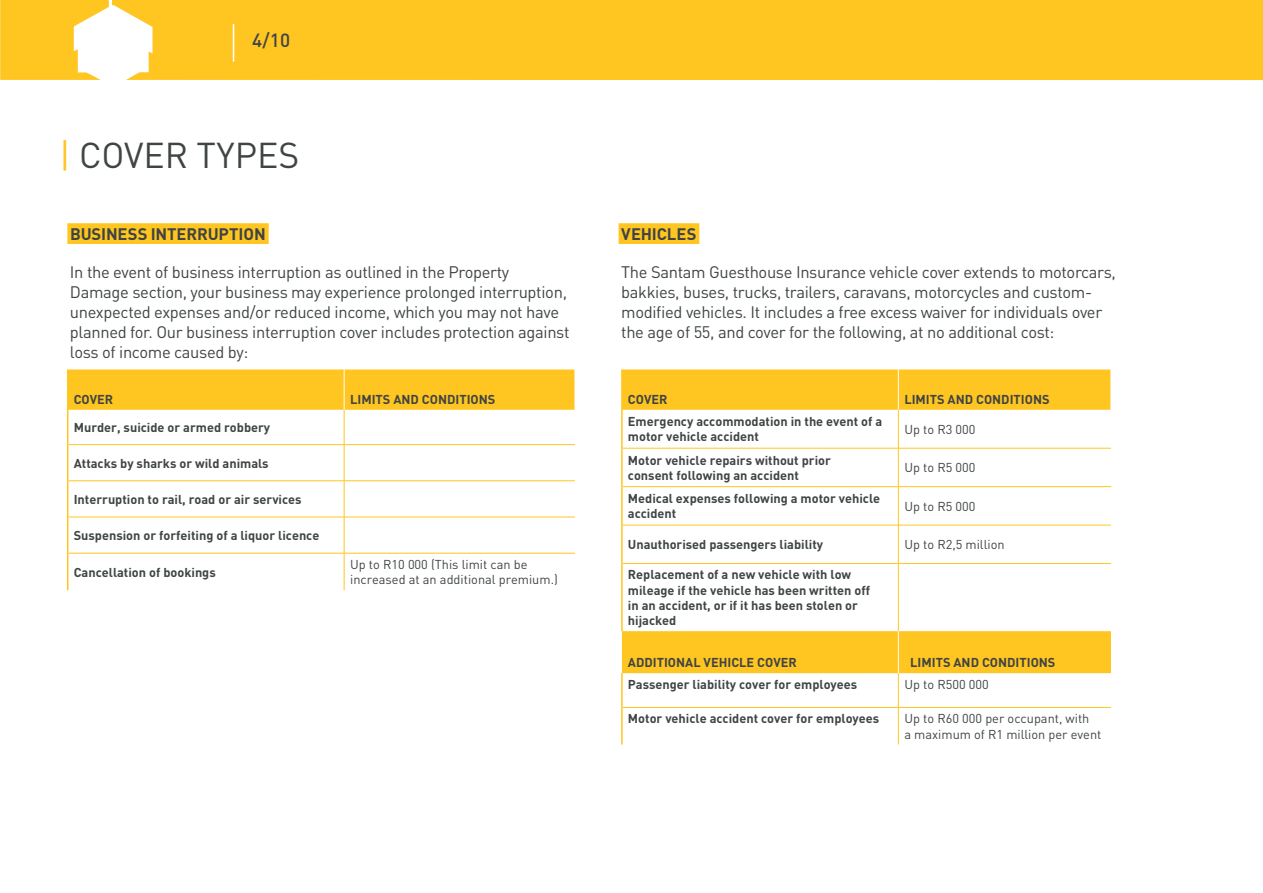
<style>
.page{position:relative;width:1263px;height:893px;background:#fff}
.page>*{position:absolute;margin:0;border:0;box-sizing:border-box;transform-origin:0 0}
.t1{font:35.55px "DINOT";color:#3f4444}
.t2{font:500 18.9px "DINOT";color:#3f4444}
.t3{font:16.5px/19.8px "DINOT";letter-spacing:-.02em;color:#3f4444}
.t4{font:700 16.5px "DINOT";letter-spacing:-.005em;color:#3f4444}
.t5{font:700 12.75px/15.3px "DINOT";color:#3f4444}
.t6{font:12.75px/15.3px "DINOT";color:#3f4444}
.s1{color:#ffc520}
</style>
<div class="page">
<div style="left:156px;top:11px;width:1107px;height:69px;background:#ffc520"></div>
<div style="left:112px;top:0;width:1151px;height:11px;background:#ffc520"></div>
<svg style="left:0;top:0;width:156px;height:80px"></svg>
<hr style="left:233px;top:24px;width:1px;height:38px;background:#fff">
<div style="left:67px;top:223px;width:202px;height:21px;background:#ffc520"></div>
<div style="left:619px;top:223px;width:80px;height:21px;background:#ffc520"></div>
<div style="left:68px;top:369px;width:507px;height:41px;background:#ffc520"></div>
<hr style="left:344px;top:369px;width:1px;height:41px;background:#fff">
<hr style="left:67px;top:410px;width:1px;height:35px;background:#ffc520">
<hr style="left:67px;top:445px;width:1px;height:36px;background:#ffc520">
<hr style="left:67px;top:481px;width:1px;height:36px;background:#ffc520">
<hr style="left:67px;top:517px;width:1px;height:36px;background:#ffc520">
<hr style="left:67px;top:553px;width:1px;height:37px;background:#ffc520">
<hr style="left:344px;top:410px;width:1px;height:34px;background:#ffc520">
<hr style="left:344px;top:444px;width:231px;height:1px;background:#ffc520">
<hr style="left:344px;top:481px;width:231px;height:1px;background:#ffc520">
<hr style="left:344px;top:517px;width:231px;height:1px;background:#ffc520">
<hr style="left:344px;top:553px;width:231px;height:1px;background:#ffc520">
<hr style="left:68px;top:444px;width:276px;height:1px;background:#ffc520">
<hr style="left:344px;top:445px;width:1px;height:36px;background:#ffc520">
<hr style="left:68px;top:481px;width:276px;height:1px;background:#ffc520">
<hr style="left:344px;top:481px;width:1px;height:36px;background:#ffc520">
<hr style="left:68px;top:517px;width:276px;height:1px;background:#ffc520">
<hr style="left:344px;top:517px;width:1px;height:36px;background:#ffc520">
<hr style="left:68px;top:553px;width:276px;height:1px;background:#ffc520">
<hr style="left:344px;top:553px;width:1px;height:37px;background:#ffc520">
<hr style="left:67px;top:369px;width:1px;height:41px;background:#ffc520">
<svg style="left:622px;top:369px;width:489px;height:304px"></svg>
<hr style="left:898px;top:369px;width:1px;height:41px;background:#fff">
<hr style="left:1110px;top:369px;width:1px;height:41px;background:#fff">
<hr style="left:898px;top:631px;width:1px;height:42px;background:#fff">
<hr style="left:621px;top:673px;width:2px;height:34px;background:#ffc520">
<hr style="left:621px;top:707px;width:2px;height:37px;background:#ffc520">
<hr style="left:898px;top:673px;width:1px;height:34px;background:#ffc520">
<hr style="left:623px;top:707px;width:275px;height:1px;background:#ffc520">
<hr style="left:898px;top:707px;width:213px;height:1px;background:#ffc520">
<hr style="left:898px;top:708px;width:1px;height:36px;background:#ffc520">
<hr style="left:621px;top:410px;width:2px;height:38px;background:#ffc520">
<hr style="left:621px;top:448px;width:2px;height:39px;background:#ffc520">
<hr style="left:621px;top:487px;width:2px;height:38px;background:#ffc520">
<hr style="left:621px;top:525px;width:2px;height:38px;background:#ffc520">
<hr style="left:621px;top:563px;width:2px;height:68px;background:#ffc520">
<hr style="left:898px;top:410px;width:1px;height:38px;background:#ffc520">
<hr style="left:623px;top:448px;width:275px;height:1px;background:#ffc520">
<hr style="left:898px;top:448px;width:213px;height:1px;background:#ffc520">
<hr style="left:898px;top:448px;width:1px;height:38px;background:#ffc520">
<hr style="left:623px;top:486px;width:275px;height:1px;background:#ffc520">
<hr style="left:898px;top:486px;width:213px;height:1px;background:#ffc520">
<hr style="left:898px;top:487px;width:1px;height:38px;background:#ffc520">
<hr style="left:623px;top:525px;width:275px;height:1px;background:#ffc520">
<hr style="left:898px;top:525px;width:213px;height:1px;background:#ffc520">
<hr style="left:898px;top:525px;width:1px;height:38px;background:#ffc520">
<hr style="left:623px;top:563px;width:275px;height:1px;background:#ffc520">
<hr style="left:898px;top:563px;width:213px;height:1px;background:#ffc520">
<hr style="left:898px;top:564px;width:1px;height:67px;background:#ffc520">
<hr style="left:621px;top:369px;width:2px;height:41px;background:#ffc520">
<h2 class="t2" style="left:252px;top:28px;width:39px">4/10</h2>
<h1 class="t1" style="left:59px;top:133px;width:242px"><span class="s1">|</span> COVER TYPES</h1>
<p class="t4" style="left:70px;top:223px;width:197px">BUSINESS INTERRUPTION</p>
<p class="t3" style="left:70px;top:262px;width:501px">In the event of business interruption as outlined in the Property Damage section, your business may experience prolonged interruption, unexpected expenses and/or reduced income, which you may not have planned for. Our business interruption cover includes protection against loss of income caused by:</p>
<p class="t5" style="left:74px;top:391px;width:41px">COVER</p>
<p class="t5" style="left:350px;top:391px;width:147px">LIMITS AND CONDITIONS</p>
<p class="t5" style="left:74px;top:419px;width:198px">Murder, suicide or armed robbery</p>
<p class="t5" style="left:74px;top:455px;width:196px">Attacks by sharks or wild animals</p>
<p class="t5" style="left:74px;top:491px;width:229px">Interruption to rail, road or air services</p>
<p class="t5" style="left:74px;top:527px;width:247px">Suspension or forfeiting of a liquor licence</p>
<p class="t5" style="left:74px;top:564px;width:144px">Cancellation of bookings</p>
<p class="t6" style="left:350px;top:556px;width:209px">Up to R10 000 (This limit can be increased at an additional premium.)</p>
<p class="t4" style="left:621px;top:223px;width:77px">VEHICLES</p>
<p class="t3" style="left:621px;top:262px;width:496px">The Santam Guesthouse Insurance vehicle cover extends to motorcars, bakkies, buses, trucks, trailers, caravans, motorcycles and custom&shy;modified vehicles. It includes a free excess waiver for individuals over the age of 55, and cover for the following, at no additional cost:</p>
<p class="t5" style="left:628px;top:391px;width:41px">COVER</p>
<p class="t5" style="left:904px;top:391px;width:147px">LIMITS AND CONDITIONS</p>
<p class="t5" style="left:628px;top:414px;width:256px">Emergency accommodation in the event of a motor vehicle accident</p>
<p class="t6" style="left:904px;top:421px;width:73px">Up to R3 000</p>
<p class="t5" style="left:628px;top:452px;width:204px">Motor vehicle repairs without prior consent following an accident</p>
<p class="t6" style="left:904px;top:460px;width:73px">Up to R5 000</p>
<p class="t5" style="left:628px;top:490px;width:254px">Medical expenses following a motor vehicle accident</p>
<p class="t6" style="left:904px;top:498px;width:73px">Up to R5 000</p>
<p class="t5" style="left:628px;top:537px;width:197px">Unauthorised passengers liability</p>
<p class="t6" style="left:904px;top:537px;width:102px">Up to R2,5 million</p>
<p class="t5" style="left:628px;top:567px;width:244px">Replacement of a new vehicle with low mileage if the vehicle has been written off in an accident, or if it has been stolen or hijacked</p>
<p class="t5" style="left:628px;top:654px;width:170px">ADDITIONAL VEHICLE COVER</p>
<p class="t5" style="left:910px;top:654px;width:147px">LIMITS AND CONDITIONS</p>
<p class="t5" style="left:628px;top:676px;width:231px">Passenger liability cover for employees</p>
<p class="t6" style="left:904px;top:676px;width:86px">Up to R500 000</p>
<p class="t5" style="left:628px;top:711px;width:253px">Motor vehicle accident cover for employees</p>
<p class="t6" style="left:904px;top:711px;width:199px">Up to R60 000 per occupant, with<br>a maximum of R1 million per event</p>
</div>
